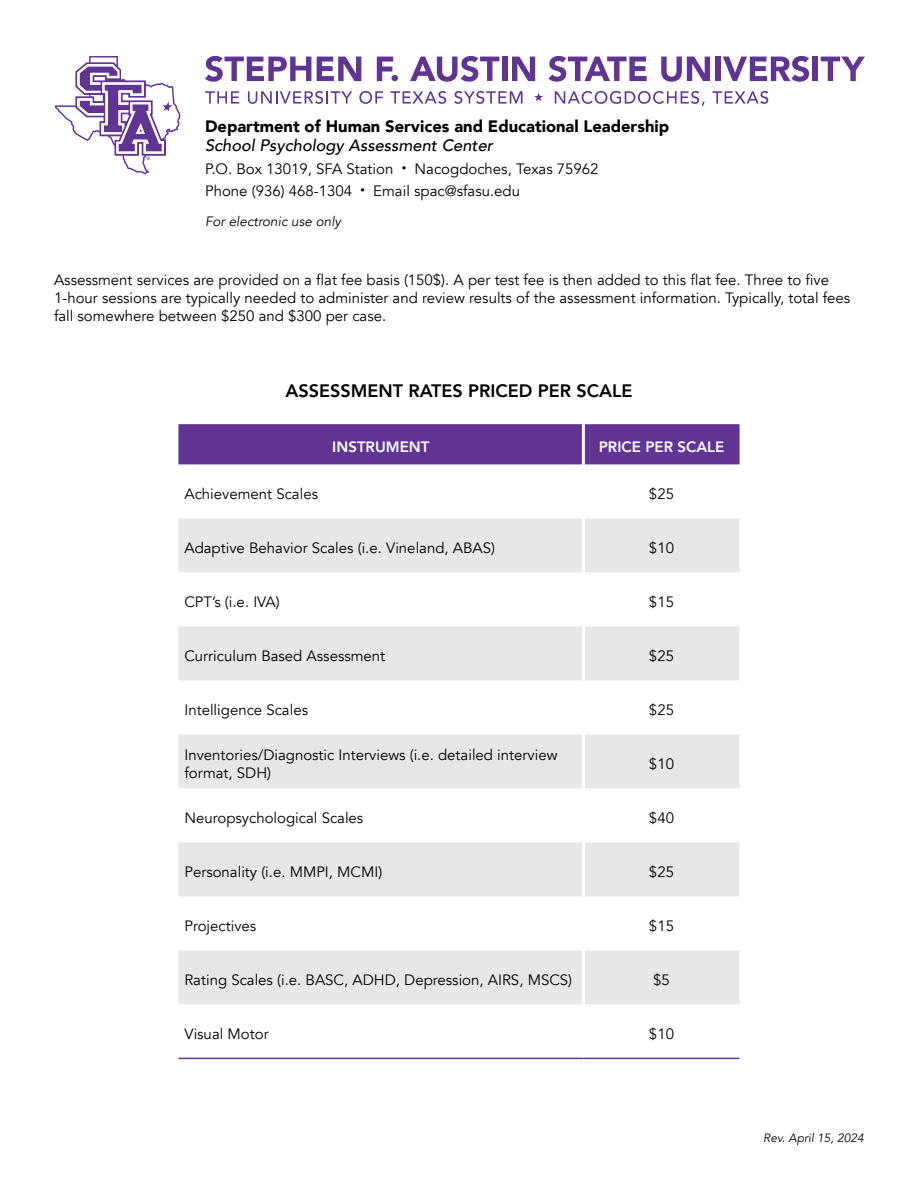
<style>
.page{position:relative;width:918px;height:1188px;background:#fff}
.page>*{position:absolute;margin:0;border:0;box-sizing:border-box;transform-origin:0 0}
.t1{font:800 18px "Avenir";color:#000}
.t2{font:900 16.5px "Avenir";color:#000}
.t3{font:italic 500 16.5px "Avenir";color:#000}
.t4{font:15px/18px "Avenir";color:#000}
.t5{font:800 15px "Avenir";color:#fff}
.t6{font:italic 13.5px "Avenir";color:#000}
.t7{font:italic 12px "Avenir";color:#000}
</style>
<div class="page">
<svg style="left:205px;top:91px;width:34px;height:13px"></svg>
<svg style="left:248px;top:91px;width:104px;height:13px"></svg>
<svg style="left:359px;top:91px;width:24px;height:13px"></svg>
<svg style="left:390px;top:91px;width:56px;height:13px"></svg>
<svg style="left:454px;top:91px;width:68px;height:13px"></svg>
<svg style="left:555px;top:91px;width:150px;height:15px"></svg>
<svg style="left:712px;top:91px;width:56px;height:13px"></svg>
<svg style="left:205px;top:56px;width:106px;height:26px"></svg>
<svg style="left:317px;top:57px;width:44px;height:24px"></svg>
<svg style="left:377px;top:57px;width:21px;height:24px"></svg>
<svg style="left:410px;top:56px;width:89px;height:26px"></svg>
<div style="left:502px;top:57px;width:6px;height:24px;background:#613393"></div>
<svg style="left:512px;top:57px;width:23px;height:24px"></svg>
<svg style="left:549px;top:56px;width:98px;height:26px"></svg>
<svg style="left:661px;top:57px;width:49px;height:25px"></svg>
<div style="left:715px;top:57px;width:5px;height:24px;background:#613393"></div>
<svg style="left:723px;top:56px;width:86px;height:26px"></svg>
<div style="left:813px;top:57px;width:5px;height:24px;background:#613393"></div>
<svg style="left:821px;top:57px;width:44px;height:24px"></svg>
<svg style="left:534px;top:93px;width:9px;height:8px"></svg>
<svg style="left:54px;top:56px;width:127px;height:119px"></svg>
<div style="left:178px;top:424px;width:562px;height:40px;background:#613393"></div>
<svg style="left:178px;top:518px;width:562px;height:486px;fill:#e6e7e8"></svg>
<hr style="left:582px;top:424px;width:3px;height:40px;background:#fff">
<hr style="left:582px;top:518px;width:3px;height:54px;background:#fff">
<hr style="left:582px;top:572px;width:3px;height:54px;background:#fff">
<hr style="left:582px;top:626px;width:3px;height:54px;background:#fff">
<hr style="left:582px;top:680px;width:3px;height:54px;background:#fff">
<hr style="left:582px;top:734px;width:3px;height:54px;background:#fff">
<hr style="left:582px;top:788px;width:3px;height:54px;background:#fff">
<hr style="left:582px;top:842px;width:3px;height:54px;background:#fff">
<hr style="left:582px;top:896px;width:3px;height:54px;background:#fff">
<hr style="left:582px;top:950px;width:3px;height:54px;background:#fff">
<hr style="left:178px;top:1058px;width:405px;height:1px;background:#613393">
<hr style="left:583px;top:1058px;width:157px;height:1px;background:#613393">
<p class="t2" style="left:205px;top:112px;width:466px">Department of Human Services and Educational Leadership</p>
<p class="t3" style="left:205px;top:136px;width:289px">School Psychology Assessment Center</p>
<p class="t4" style="left:205px;top:158px;width:395px;line-height:22.4px">P.O. Box 13019, SFA Station <sup>•</sup> Nacogdoches, Texas 75962<br>Phone (936) 468-1304 <sup>•</sup> Email spac@sfasu.edu</p>
<p class="t6" style="left:205px;top:213px;width:138px">For electronic use only</p>
<p class="t4" style="left:54px;top:271px;width:798px">Assessment services are provided on a flat fee basis (150$). A per test fee is then added to this flat fee. Three to five<br>1-hour sessions are typically needed to administer and review results of the assessment information. Typically, total fees fall somewhere between $250 and $300 per case.</p>
<p class="t1" style="left:286px;top:376px;width:348px">ASSESSMENT RATES PRICED PER SCALE</p>
<p class="t5" style="left:332px;top:435px;width:99px">INSTRUMENT</p>
<p class="t5" style="left:599px;top:435px;width:127px">PRICE PER SCALE</p>
<p class="t4" style="left:184px;top:485px;width:135px">Achievement Scales</p>
<p class="t4" style="left:649px;top:485px;width:27px">$25</p>
<p class="t4" style="left:184px;top:539px;width:312px">Adaptive Behavior Scales (i.e. Vineland, ABAS)</p>
<p class="t4" style="left:649px;top:539px;width:27px">$10</p>
<p class="t4" style="left:184px;top:593px;width:97px">CPT’s (i.e. IVA)</p>
<p class="t4" style="left:649px;top:593px;width:27px">$15</p>
<p class="t4" style="left:184px;top:647px;width:202px">Curriculum Based Assessment</p>
<p class="t4" style="left:649px;top:647px;width:27px">$25</p>
<p class="t4" style="left:184px;top:701px;width:125px">Intelligence Scales</p>
<p class="t4" style="left:649px;top:701px;width:27px">$25</p>
<p class="t4" style="left:184px;top:746px;width:375px">Inventories/Diagnostic Interviews (i.e. detailed interview format, SDH)</p>
<p class="t4" style="left:649px;top:755px;width:27px">$10</p>
<p class="t4" style="left:184px;top:809px;width:180px">Neuropsychological Scales</p>
<p class="t4" style="left:649px;top:809px;width:27px">$40</p>
<p class="t4" style="left:184px;top:863px;width:199px">Personality (i.e. MMPI, MCMI)</p>
<p class="t4" style="left:649px;top:863px;width:27px">$25</p>
<p class="t4" style="left:184px;top:917px;width:73px">Projectives</p>
<p class="t4" style="left:649px;top:917px;width:27px">$15</p>
<p class="t4" style="left:184px;top:971px;width:389px">Rating Scales (i.e. BASC, ADHD, Depression, AIRS, MSCS)</p>
<p class="t4" style="left:653px;top:971px;width:18px">$5</p>
<p class="t4" style="left:184px;top:1025px;width:86px">Visual Motor</p>
<p class="t4" style="left:649px;top:1025px;width:27px">$10</p>
<p class="t7" style="left:763px;top:1130px;width:102px">Rev. April 15, 2024</p>
</div>
